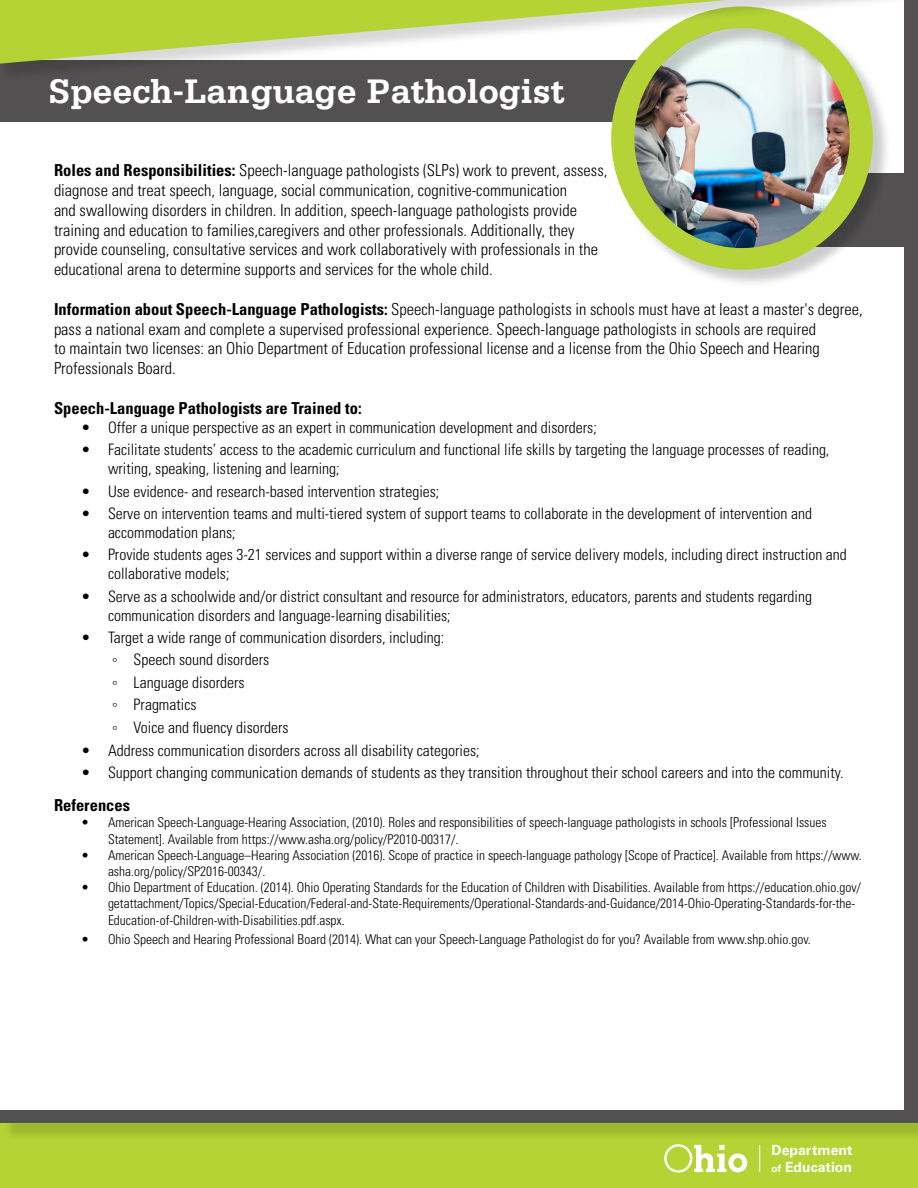
<style>
.page{position:relative;width:918px;height:1188px;background:#fff}
.page>*{position:absolute;margin:0;border:0;box-sizing:border-box;transform-origin:0 0}
.t1{font:700 36px "Serifa";color:#fff}
.t2{font:300 condensed 16.5px/19.8px "Univers LT Std";color:#000}
.t3{font:700 condensed 16.5px "Univers LT Std";color:#000}
.t4{font:300 condensed 15.75px/18.9px "Univers LT Std";color:#000}
.t5{font:700 14.1px/16.8px "Univers";color:#fff}
.t6{font:300 condensed 13.5px/16.2px "Univers LT Std";color:#000}
.s1{font-weight:700}
.s2{font-family:"Times New Roman";font-weight:400;font-stretch:normal}
.s3{font-size:10.2px}
</style>
<div class="page">
<div style="left:0;top:60px;width:846px;height:62px;background:#525051"></div>
<div style="left:681px;top:173px;width:237px;height:73px;background:#525051"></div>
<div style="left:904px;top:0;width:14px;height:1169px;background:#525051"></div>
<div style="left:614px;top:9px;width:277px;height:279px;background:#000;opacity:.2"></div>
<img style="left:611px;top:82px;width:262px;height:188px">
<div style="left:0;top:1123px;width:918px;height:65px;background:#b5d334"></div>
<div style="left:3px;top:1113px;width:915px;height:29px;background:#000;opacity:.15"></div>
<div style="left:0;top:1110px;width:918px;height:13px;background:#525051"></div>
<div style="left:0;top:0;width:916px;height:82px;background:#000;opacity:.15"></div>
<svg style="left:0;top:0;width:727px;height:64px;fill:#b5d334"></svg>
<svg style="left:664px;top:1144px;width:83px;height:29px"></svg>
<svg style="left:759px;top:1145px;width:1px;height:26px"></svg>
<p class="t1" style="left:49px;top:70px;width:518px">Speech-Language Pathologist</p>
<p class="t2" style="left:54px;top:160px;width:555px"><span class="s1">Roles and Responsibilities:</span> Speech-language pathologists (SLPs) work to prevent, assess, diagnose and treat speech, language, social communication, cognitive-communication<br>and swallowing disorders in children. In addition, speech-language pathologists provide training and education to families,caregivers and other professionals. Additionally, they provide counseling, consultative services and work collaboratively with professionals in the educational arena to determine supports and services for the whole child.</p>
<p class="t2" style="left:54px;top:299px;width:810px"><span class="s1">Information about Speech-Language Pathologists:</span> Speech-language pathologists in schools must have at least a master's degree, pass a national exam and complete a supervised professional experience. Speech-language pathologists in schools are required<br>to maintain two licenses: an Ohio Department of Education professional license and a license from the Ohio Speech and Hearing Professionals Board.</p>
<p class="t3" style="left:54px;top:398px;width:309px">Speech-Language Pathologists are Trained to:</p>
<p class="t4" style="left:81px;top:418px;width:517px">• Offer a unique perspective as an expert in communication development and disorders;</p>
<p class="t4" style="left:108px;top:440px;width:723px;text-indent:-27px">• Facilitate students’ access to the academic curriculum and functional life skills by targeting the language processes of reading, writing, speaking, listening and learning;</p>
<p class="t4" style="left:81px;top:482px;width:360px">• Use evidence- and research-based intervention strategies;</p>
<p class="t4" style="left:108px;top:504px;width:706px;text-indent:-27px">• Serve on intervention teams and multi-tiered system of support teams to collaborate in the development of intervention and accommodation plans;</p>
<p class="t4" style="left:108px;top:545px;width:740px;text-indent:-27px">• Provide students ages 3-21 services and support within a diverse range of service delivery models, including direct instruction and collaborative models;</p>
<p class="t4" style="left:108px;top:587px;width:706px;text-indent:-27px">• Serve as a schoolwide and/or district consultant and resource for administrators, educators, parents and students regarding communication disorders and language-learning disabilities;</p>
<p class="t4" style="left:81px;top:628px;width:365px">• Target a wide range of communication disorders, including:</p>
<p class="t4" style="left:112px;top:650px;width:158px"><span class="s2">◦</span> Speech sound disorders</p>
<p class="t4" style="left:112px;top:673px;width:134px"><span class="s2">◦</span> Language disorders</p>
<p class="t4" style="left:112px;top:695px;width:86px"><span class="s2">◦</span> Pragmatics</p>
<p class="t4" style="left:112px;top:718px;width:178px"><span class="s2">◦</span> Voice and fluency disorders</p>
<p class="t4" style="left:81px;top:741px;width:400px">• Address communication disorders across all disability categories;</p>
<p class="t4" style="left:81px;top:763px;width:764px">• Support changing communication demands of students as they transition throughout their school careers and into the community.</p>
<p class="t3" style="left:54px;top:795px;width:78px">References</p>
<p class="t6" style="left:108px;top:815px;width:720px;text-indent:-27px">• American Speech-Language-Hearing Association, (2010). Roles and responsibilities of speech-language pathologists in schools [Professional Issues<br>Statement]. Available from https://www.asha.org/policy/P2010-00317/.</p>
<p class="t6" style="left:108px;top:847px;width:755px;text-indent:-27px">• American Speech-Language–Hearing Association (2016). Scope of practice in speech-language pathology [Scope of Practice]. Available from https://www. asha.org/policy/SP2016-00343/.</p>
<p class="t6" style="left:108px;top:879px;width:755px;text-indent:-27px">• Ohio Department of Education. (2014). Ohio Operating Standards for the Education of Children with Disabilities. Available from https://education.ohio.gov/ getattachment/Topics/Special-Education/Federal-and-State-Requirements/Operational-Standards-and-Guidance/2014-Ohio-Operating-Standards-for-the-<br>Education-of-Children-with-Disabilities.pdf.aspx.</p>
<p class="t6" style="left:81px;top:931px;width:731px">• Ohio Speech and Hearing Professional Board (2014). What can your Speech-Language Pathologist do for you? Available from www.shp.ohio.gov.</p>
<p class="t5" style="left:772px;top:1141px;width:83px">Department <span class="s3">of</span> Education</p>
</div>
